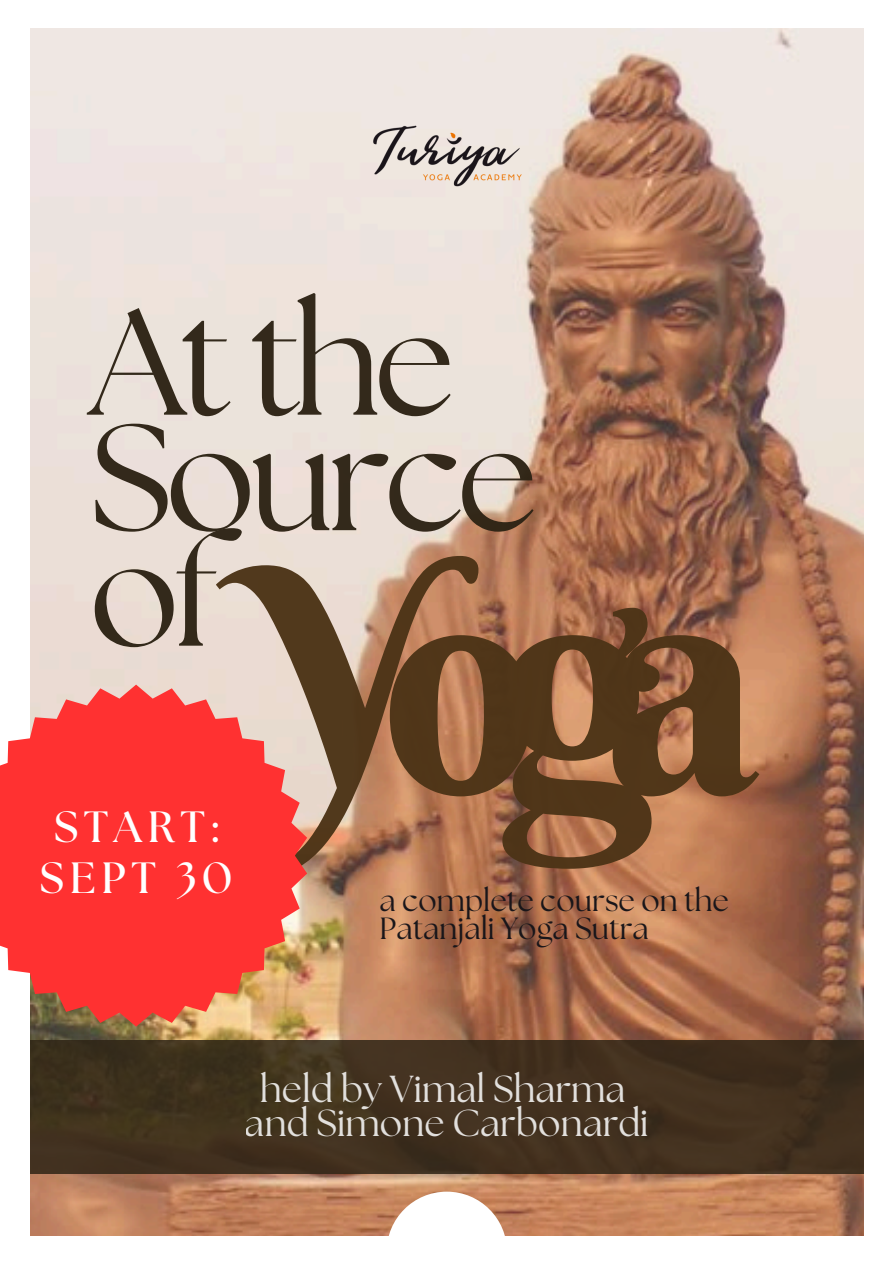
<style>
.page{position:relative;width:894px;height:1264px;background:#fff}
.page>*{position:absolute;margin:0;border:0;box-sizing:border-box;transform-origin:0 0}
.t1{font:313.2px "Berkshire Swash";color:#4d3417}
.t2{font:150.6px/115.5px "The Seasons";letter-spacing:-.045em;color:#2e2415}
.t3{font:700 43.65px "The Seasons";letter-spacing:.13em;color:#fff}
.t4{font:37.5px/34.8px "The Seasons";color:#fff;text-align:center}
.t5{font:30.6px/28.2px "The Seasons";color:#19161a}
</style>
<div class="page">
<img style="left:30px;top:28px;width:833px;height:1207px">
<svg style="left:386px;top:1191px;width:121px;height:45px"></svg>
<img style="left:354px;top:63px;width:186px;height:181px">
<div style="left:30px;top:1040px;width:833px;height:134px;background:#42311e"></div>
<svg style="left:0;top:684px;width:307px;height:342px;background:#f7534d"></svg>
<h2 class="t2" style="left:89px;top:314px;width:450px">At the<br>Source of</h2>
<h1 class="t1" style="left:241px;top:487px;width:521px">Yoga</h1>
<h2 class="t3" style="left:54px;top:807px;width:165px">START:</h2>
<h2 class="t3" style="left:40px;top:857px;width:194px">SEPT 30</h2>
<h1 class="t5" style="left:379px;top:888px;width:350px">a complete course on the<br>Patanjali Yoga Sutra</h1>
<p class="t4" style="left:245px;top:1073px;width:405px">held by Vimal Sharma and Simone Carbonardi</p>
</div>
